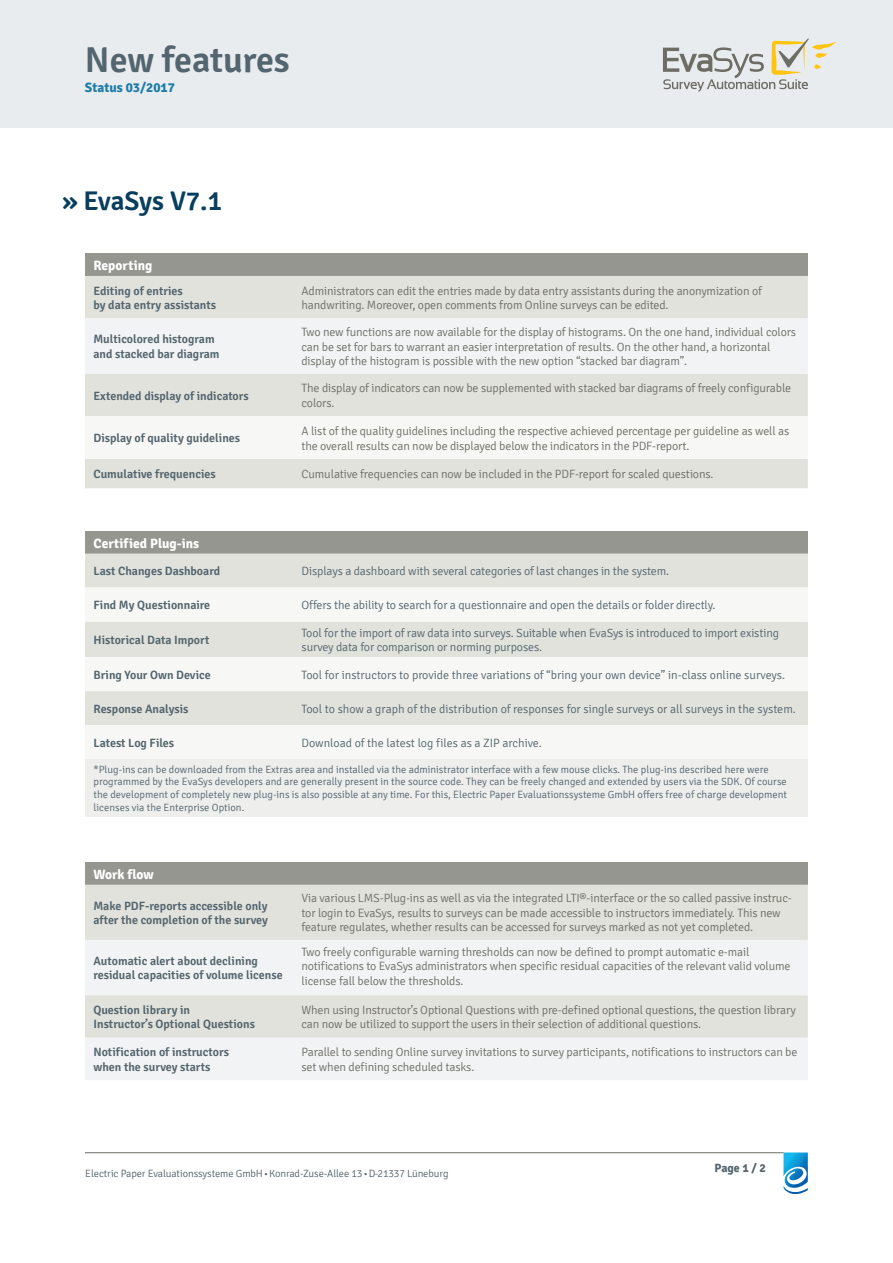
<style>
.page{position:relative;width:893px;height:1263px;background:#fff}
.page>*{position:absolute;margin:0;border:0;box-sizing:border-box;transform-origin:0 0}
.t1{font:600 36px "Signika SEM";color:#53656e}
.t2{font:600 27px "Signika SEM";color:#083e5d}
.t3{font:700 13.5px "Signika";color:#fff}
.t4{font:700 13.5px "Signika";color:#1d7ca7}
.t5{font:300 12px/14.4px "Signika";letter-spacing:-.01em;color:#6d6d65}
.t6{font:300 12px/14.4px "Signika";letter-spacing:-.01em;color:#53656e}
.t7{font:600 12px/14.4px "Signika";color:#53656e}
.t8{font:700 12px "Signika";color:#53656e}
.t9{font:300 10.5px/12.6px "Signika";color:#53656e}
.t10{font:300 10.5px "Signika LIG";letter-spacing:-.01em;color:#53656e}
</style>
<div class="page">
<div style="left:0;top:0;width:893px;height:128px;background:#e9ecef"></div>
<hr style="left:85px;top:1152px;width:699px;height:1px;background:#6d6d65">
<svg style="left:783px;top:1152px;width:25px;height:43px"></svg>
<svg style="left:663px;top:38px;width:174px;height:53px"></svg>
<div style="left:85px;top:253px;width:723px;height:23px;background:#969690"></div>
<div style="left:85px;top:276px;width:723px;height:212px;background:#e2e2dd"></div>
<div style="left:85px;top:318px;width:723px;height:56px;background:#f2f3f4"></div>
<div style="left:85px;top:416px;width:723px;height:43px;background:#f7f7f5"></div>
<svg style="left:85px;top:488px;width:723px;height:1px"></svg>
<div style="left:85px;top:531px;width:723px;height:22px;background:#969690"></div>
<div style="left:85px;top:553px;width:723px;height:34px;background:#e2e2dd"></div>
<svg style="left:85px;top:587px;width:723px;height:138px"></svg>
<div style="left:85px;top:759px;width:723px;height:57px;background:#eeeeed"></div>
<div style="left:85px;top:862px;width:723px;height:23px;background:#969690"></div>
<div style="left:85px;top:885px;width:723px;height:55px;background:#e2e2dd"></div>
<svg style="left:85px;top:940px;width:723px;height:140px;fill:#f2f3f4"></svg>
<h1 class="t1" style="left:85px;top:39px;width:206px">New features</h1>
<p class="t4" style="left:85px;top:79px;width:91px">Status 03/2017</p>
<h2 class="t2" style="left:62px;top:185px;width:161px">» EvaSys V7.1</h2>
<p class="t3" style="left:93px;top:257px;width:60px">Reporting</p>
<p class="t7" style="left:93px;top:283px;width:124px">Editing of entries<br>by data entry assistants</p>
<p class="t5" style="left:301px;top:284px;width:462px">Administrators can edit the entries made by data entry assistants during the anonymization of handwriting. Moreover, open comments from Online surveys can be edited.</p>
<p class="t7" style="left:93px;top:332px;width:128px">Multicolored histogram and stacked bar diagram</p>
<p class="t5" style="left:301px;top:325px;width:496px">Two new functions are now available for the display of histograms. On the one hand, individual colors can be set for bars to warrant an easier interpretation of results. On the other hand, a horizontal display of the histogram is possible with the new option “stacked bar diagram”.</p>
<p class="t7" style="left:93px;top:388px;width:157px">Extended display of indicators</p>
<p class="t5" style="left:301px;top:381px;width:491px;line-height:15px">The display of indicators can now be supplemented with stacked bar diagrams of freely configurable colors.</p>
<p class="t7" style="left:93px;top:431px;width:148px">Display of quality guidelines</p>
<p class="t5" style="left:301px;top:423px;width:489px;line-height:15px">A list of the quality guidelines including the respective achieved percentage per guideline as well as the overall results can now be displayed below the indicators in the PDF-report.</p>
<p class="t7" style="left:93px;top:467px;width:124px">Cumulative frequencies</p>
<p class="t5" style="left:301px;top:467px;width:414px">Cumulative frequencies can now be included in the PDF-report for scaled questions.</p>
<p class="t3" style="left:94px;top:535px;width:107px">Certified Plug-ins</p>
<p class="t7" style="left:94px;top:564px;width:128px">Last Changes Dashboard</p>
<p class="t6" style="left:302px;top:564px;width:369px">Displays a dashboard with several categories of last changes in the system.</p>
<p class="t7" style="left:94px;top:598px;width:118px">Find My Questionnaire</p>
<p class="t6" style="left:302px;top:598px;width:415px">Offers the ability to search for a questionnaire and open the details or folder directly.</p>
<p class="t7" style="left:94px;top:633px;width:117px">Historical Data Import</p>
<p class="t6" style="left:302px;top:626px;width:479px">Tool for the import of raw data into surveys. Suitable when EvaSys is introduced to import existing survey data for comparison or norming purposes.</p>
<p class="t7" style="left:94px;top:668px;width:119px">Bring Your Own Device</p>
<p class="t6" style="left:302px;top:668px;width:485px">Tool for instructors to provide three variations of “bring your own device” in-class online surveys.</p>
<p class="t7" style="left:94px;top:702px;width:96px">Response Analysis</p>
<p class="t6" style="left:302px;top:702px;width:496px">Tool to show a graph of the distribution of responses for single surveys or all surveys in the system.</p>
<p class="t7" style="left:94px;top:736px;width:82px">Latest Log Files</p>
<p class="t6" style="left:302px;top:736px;width:242px">Download of the latest log files as a ZIP archive.</p>
<p class="t9" style="left:94px;top:763px;width:695px">*Plug-ins can be downloaded from the Extras area and installed via the administrator interface with a few mouse clicks. The plug-ins described here were programmed by the EvaSys developers and are generally present in the source code. They can be freely changed and extended by users via the SDK. Of course the development of completely new plug-ins is also possible at any time. For this, Electric Paper Evaluationssysteme GmbH offers free of charge development licenses via the Enterprise Option.</p>
<p class="t3" style="left:93px;top:866px;width:62px">Work flow</p>
<p class="t7" style="left:93px;top:899px;width:176px">Make PDF-reports accessible only after the completion of the survey</p>
<p class="t5" style="left:301px;top:891px;width:492px">Via various LMS-Plug-ins as well as via the integrated LTI®-interface or the so called passive instruc&shy;tor login to EvaSys, results to surveys can be made accessible to instructors immediately. This new feature regulates, whether results can be accessed for surveys marked as not yet completed.</p>
<p class="t7" style="left:93px;top:954px;width:191px">Automatic alert about declining residual capacities of volume license</p>
<p class="t5" style="left:301px;top:945px;width:491px">Two freely configurable warning thresholds can now be defined to prompt automatic e-mail notifications to EvaSys administrators when specific residual capacities of the relevant valid volume license fall below the thresholds.</p>
<p class="t7" style="left:93px;top:1003px;width:163px">Question library in<br>Instructor’s Optional Questions</p>
<p class="t5" style="left:301px;top:1003px;width:496px">When using Instructor’s Optional Questions with pre-defined optional questions, the question library can now be utilized to support the users in their selection of additional questions.</p>
<p class="t7" style="left:93px;top:1045px;width:137px">Notification of instructors when the survey starts</p>
<p class="t5" style="left:301px;top:1045px;width:497px">Parallel to sending Online survey invitations to survey participants, notifications to instructors can be set when defining scheduled tasks.</p>
<p class="t10" style="left:85px;top:1168px;width:365px">Electric Paper Evaluationssysteme GmbH • Konrad-Zuse-Allee 13 • D-21337 Lüneburg</p>
<p class="t8" style="left:714px;top:1161px;width:53px">Page 1 / 2</p>
</div>
